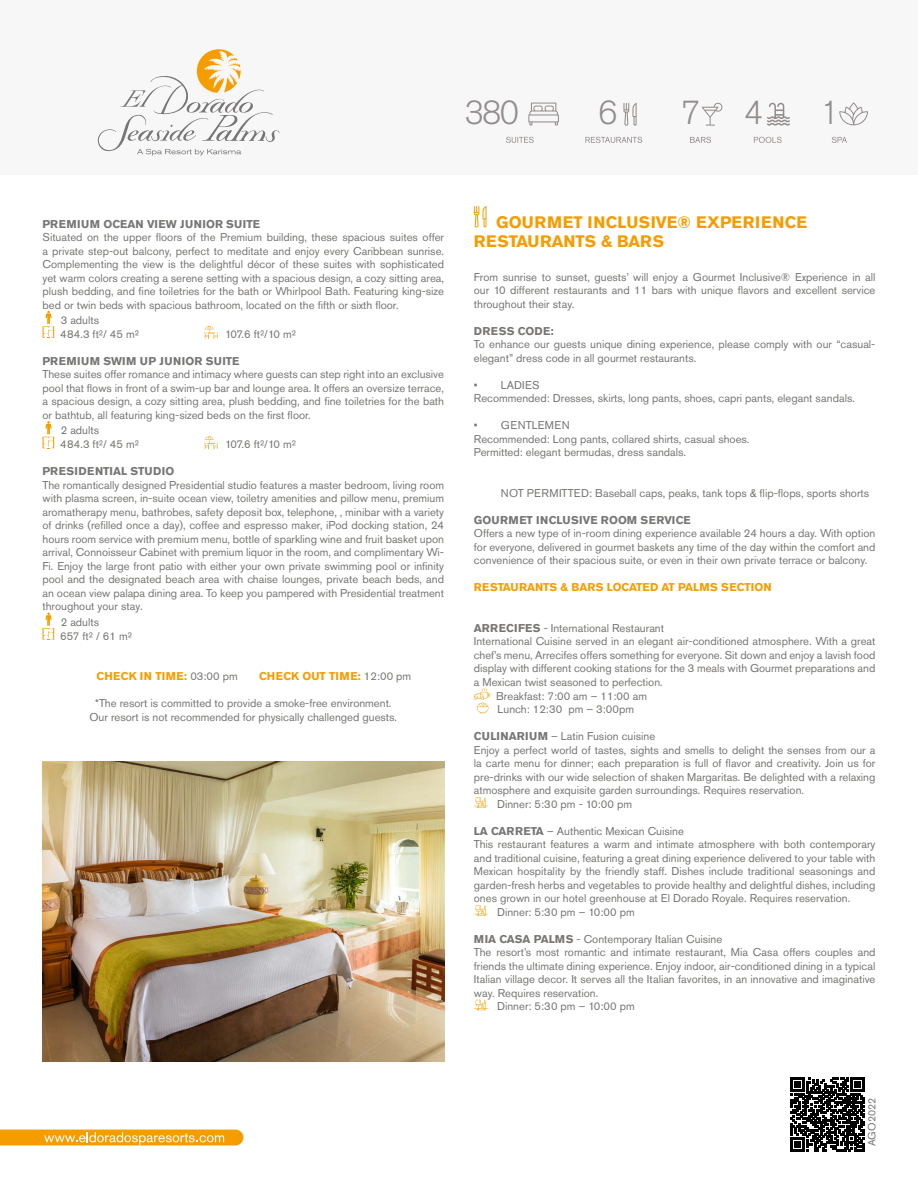
<style>
.page{position:relative;width:918px;height:1188px;background:#fff}
.page>*{position:absolute;margin:0;border:0;box-sizing:border-box;transform-origin:0 0}
.t1{font:300 33px "Akzidenz Grotesk Pro";color:#918d8b}
.t2{font:700 16.5px/19.8px "Akzidenz Grotesk Pro";letter-spacing:.02em;color:#f59d00}
.t3{font:11.25px/13.5px "Akzidenz Grotesk Pro";color:#777674}
.t4{font:700 11.25px "Akzidenz Grotesk Pro";letter-spacing:.02em;color:#777674}
.t5{font:700 11.25px "Akzidenz Grotesk Pro";color:#f59d00}
.t6{font:700 11.25px "Akzidenz Grotesk Pro";letter-spacing:.04em;color:#777674}
.t7{font:11.25px "Akzidenz Grotesk Pro";letter-spacing:-.02em;color:#777674}
.t8{font:700 11.25px "Akzidenz Grotesk Pro";letter-spacing:.03em;color:#f59d00}
.t9{font:10.5px "Akzidenz Grotesk Pro";color:#777674}
.s1{font-weight:400;color:#777674}
.s2{font-weight:700}
</style>
<div class="page">
<div style="left:0;top:0;width:918px;height:174px;background:#f8f7f8"></div>
<svg style="left:506px;top:137px;width:28px;height:6px"></svg>
<svg style="left:528px;top:103px;width:31px;height:22px"></svg>
<svg style="left:767px;top:102px;width:23px;height:24px"></svg>
<svg style="left:623px;top:103px;width:14px;height:23px"></svg>
<svg style="left:702px;top:102px;width:21px;height:24px"></svg>
<svg style="left:832px;top:137px;width:15px;height:6px"></svg>
<svg style="left:839px;top:102px;width:29px;height:23px"></svg>
<svg style="left:0;top:1130px;width:243px;height:15px;background:#f6ab25"></svg>
<svg style="left:754px;top:137px;width:28px;height:6px"></svg>
<svg style="left:585px;top:137px;width:57px;height:6px"></svg>
<svg style="left:690px;top:137px;width:21px;height:6px"></svg>
<svg style="left:790px;top:1077px;width:75px;height:74px"></svg>
<svg style="left:98px;top:49px;width:182px;height:107px"></svg>
<svg style="left:474px;top:206px;width:13px;height:22px"></svg>
<svg style="left:474px;top:688px;width:16px;height:25px"></svg>
<svg style="left:474px;top:797px;width:14px;height:11px"></svg>
<svg style="left:474px;top:905px;width:14px;height:11px"></svg>
<svg style="left:474px;top:1000px;width:14px;height:10px"></svg>
<svg style="left:43px;top:311px;width:11px;height:27px"></svg>
<svg style="left:204px;top:326px;width:14px;height:13px"></svg>
<svg style="left:43px;top:421px;width:11px;height:28px"></svg>
<svg style="left:204px;top:436px;width:14px;height:13px"></svg>
<svg style="left:43px;top:613px;width:11px;height:27px"></svg>
<img style="left:43px;top:761px;width:401px;height:300px">
<h1 class="t1" style="left:465px;top:91px;width:56px">380</h1>
<h1 class="t1" style="left:598px;top:91px;width:21px">6</h1>
<h1 class="t1" style="left:681px;top:91px;width:21px">7</h1>
<h1 class="t1" style="left:744px;top:91px;width:21px">4</h1>
<h1 class="t1" style="left:820px;top:91px;width:21px">1</h1>
<p class="t4" style="left:43px;top:216px;width:219px">PREMIUM OCEAN VIEW JUNIOR SUITE</p>
<p class="t3" style="left:43px;top:230px;width:403px;text-align:justify">Situated on the upper floors of the Premium building, these spacious suites offer a private step-out balcony, perfect to meditate and enjoy every Caribbean sunrise.<br>Complementing the view is the delightful décor of these suites with sophisticated yet warm colors creating a serene setting with a spacious design, a cozy sitting area, plush bedding, and fine toiletries for the bath or Whirlpool Bath. Featuring king-size bed or twin beds with spacious bathroom, located on the fifth or sixth floor.</p>
<p class="t3" style="left:60px;top:313px;width:80px">3 adults<br>484.3 ft²/ 45 m²</p>
<p class="t7" style="left:225px;top:327px;width:72px">107.6 ft²/10 m²</p>
<p class="t6" style="left:43px;top:354px;width:198px">PREMIUM SWIM UP JUNIOR SUITE</p>
<p class="t3" style="left:43px;top:368px;width:403px;text-align:justify">These suites offer romance and intimacy where guests can step right into an exclusive pool that flows in front of a swim-up bar and lounge area. It offers an oversize terrace, a spacious design, a cozy sitting area, plush bedding, and fine toiletries for the bath or bathtub, all featuring king-sized beds on the first floor.</p>
<p class="t3" style="left:60px;top:424px;width:80px">2 adults<br>484.3 ft²/ 45 m²</p>
<p class="t7" style="left:225px;top:437px;width:72px">107.6 ft²/10 m²</p>
<p class="t4" style="left:43px;top:464px;width:134px">PRESIDENTIAL STUDIO</p>
<p class="t3" style="left:43px;top:478px;width:403px;text-align:justify">The romantically designed Presidential studio features a master bedroom, living room with plasma screen, in-suite ocean view, toiletry amenities and pillow menu, premium aromatherapy menu, bathrobes, safety deposit box, telephone, , minibar with a variety of drinks (refilled once a day), coffee and espresso maker, iPod docking station, 24 hours room service with premium menu, bottle of sparkling wine and fruit basket upon arrival, Connoisseur Cabinet with premium liquor in the room, and complimentary Wi-Fi. Enjoy the large front patio with either your own private swimming pool or infinity pool and the designated beach area with chaise lounges, private beach beds, and an ocean view palapa dining area. To keep you pampered with Presidential treatment throughout your stay.</p>
<p class="t3" style="left:60px;top:615px;width:73px">2 adults<br>657 ft² / 61 m²</p>
<p class="t8" style="left:97px;top:669px;width:143px">CHECK IN TIME: <span class="s1">03:00 pm</span></p>
<p class="t5" style="left:259px;top:669px;width:154px">CHECK OUT TIME: <span class="s1">12:00 pm</span></p>
<p class="t3" style="left:89px;top:696px;width:309px;text-align:center">*The resort is committed to provide a smoke-free environment.<br>Our resort is not recommended for physically challenged guests.</p>
<h2 class="t2" style="left:474px;top:212px;width:335px;text-indent:22px">GOURMET INCLUSIVE® EXPERIENCE<br>RESTAURANTS &amp; BARS</h2>
<p class="t3" style="left:474px;top:270px;width:403px;text-align:justify">From sunrise to sunset, guests’ will enjoy a Gourmet Inclusive® Experience in all our 10 different restaurants and 11 bars with unique flavors and excellent service throughout their stay.</p>
<p class="t6" style="left:474px;top:323px;width:81px">DRESS CODE:</p>
<p class="t3" style="left:474px;top:337px;width:403px">To enhance our guests unique dining experience, please comply with our “casual&shy;elegant” dress code in all gourmet restaurants.</p>
<p class="t3" style="left:474px;top:378px;width:383px">• LADIES<br>Recommended: Dresses, skirts, long pants, shoes, capri pants, elegant sandals.</p>
<p class="t3" style="left:474px;top:418px;width:277px">• GENTLEMEN<br>Recommended: Long pants, collared shirts, casual shoes.<br>Permitted: elegant bermudas, dress sandals.</p>
<p class="t3" style="left:501px;top:486px;width:370px">NOT PERMITTED: Baseball caps, peaks, tank tops &amp; flip-flops, sports shorts</p>
<p class="t4" style="left:474px;top:512px;width:218px">GOURMET INCLUSIVE ROOM SERVICE</p>
<p class="t3" style="left:474px;top:526px;width:403px;text-align:justify">Offers a new type of in-room dining experience available 24 hours a day. With option for everyone, delivered in gourmet baskets any time of the day within the comfort and convenience of their spacious suite, or even in their own private terrace or balcony.</p>
<p class="t5" style="left:474px;top:580px;width:299px">RESTAURANTS &amp; BARS LOCATED AT PALMS SECTION</p>
<p class="t3" style="left:474px;top:621px;width:192px"><span class="s2">ARRECIFES</span> - International Restaurant</p>
<p class="t3" style="left:474px;top:634px;width:403px">International Cuisine served in an elegant air-conditioned atmosphere. With a great</p>
<p class="t3" style="left:474px;top:648px;width:403px">chef’s menu, Arrecifes offers something for everyone. Sit down and enjoy a lavish food</p>
<p class="t3" style="left:474px;top:661px;width:403px">display with different cooking stations for the 3 meals with Gourmet preparations and</p>
<p class="t3" style="left:474px;top:675px;width:190px">a Mexican twist seasoned to perfection.</p>
<p class="t3" style="left:496px;top:689px;width:152px">Breakfast: 7:00 am – 11:00 am</p>
<p class="t3" style="left:498px;top:702px;width:138px">Lunch: 12:30 pm – 3:00pm</p>
<p class="t3" style="left:474px;top:729px;width:183px"><span class="s2">CULINARIUM</span> – Latin Fusion cuisine</p>
<p class="t3" style="left:474px;top:743px;width:403px">Enjoy a perfect world of tastes, sights and smells to delight the senses from our a</p>
<p class="t3" style="left:474px;top:756px;width:403px">la carte menu for dinner; each preparation is full of flavor and creativity. Join us for</p>
<p class="t3" style="left:474px;top:770px;width:403px">pre-drinks with our wide selection of shaken Margaritas. Be delighted with a relaxing</p>
<p class="t3" style="left:474px;top:783px;width:332px">atmosphere and exquisite garden surroundings. Requires reservation.</p>
<p class="t3" style="left:497px;top:797px;width:136px">Dinner: 5:30 pm - 10:00 pm</p>
<p class="t3" style="left:474px;top:824px;width:212px"><span class="s2">LA CARRETA</span> – Authentic Mexican Cuisine</p>
<p class="t3" style="left:474px;top:837px;width:403px">This restaurant features a warm and intimate atmosphere with both contemporary</p>
<p class="t3" style="left:474px;top:851px;width:403px">and traditional cuisine, featuring a great dining experience delivered to your table with</p>
<p class="t3" style="left:474px;top:864px;width:403px">Mexican hospitality by the friendly staff. Dishes include traditional seasonings and</p>
<p class="t3" style="left:474px;top:878px;width:403px">garden-fresh herbs and vegetables to provide healthy and delightful dishes, including</p>
<p class="t3" style="left:474px;top:891px;width:378px">ones grown in our hotel greenhouse at El Dorado Royale. Requires reservation.</p>
<p class="t3" style="left:497px;top:905px;width:139px">Dinner: 5:30 pm – 10:00 pm</p>
<p class="t3" style="left:474px;top:932px;width:250px"><span class="s2">MIA CASA PALMS</span> - Contemporary Italian Cuisine</p>
<p class="t3" style="left:474px;top:945px;width:403px">The resort’s most romantic and intimate restaurant, Mia Casa offers couples and</p>
<p class="t3" style="left:474px;top:959px;width:403px">friends the ultimate dining experience. Enjoy indoor, air-conditioned dining in a typical</p>
<p class="t3" style="left:474px;top:972px;width:403px">Italian village decor. It serves all the Italian favorites, in an innovative and imaginative</p>
<p class="t3" style="left:474px;top:986px;width:126px">way. Requires reservation.</p>
<p class="t3" style="left:497px;top:999px;width:139px">Dinner: 5:30 pm – 10:00 pm</p>
<p class="t9" style="left:865px;top:1146px;width:50px;rotate:-90deg">AGO2022</p>
</div>
